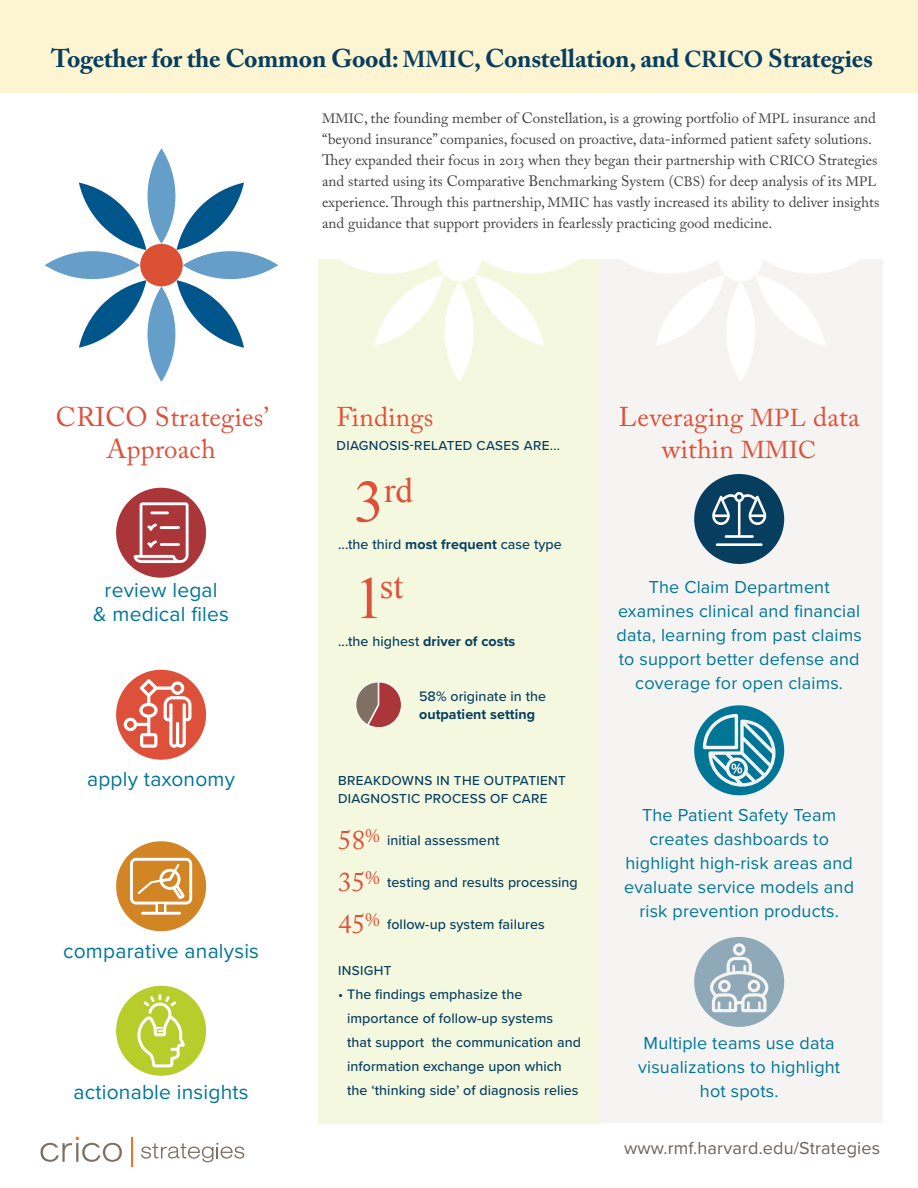
<style>
.page{position:relative;width:918px;height:1188px;background:#fff}
.page>*{position:absolute;margin:0;border:0;box-sizing:border-box;transform-origin:0 0}
.t1{font:34.95px "Times New Roman";color:#dd513b}
.t2{font:27px/32.4px "Adobe Caslon Pro";letter-spacing:.01em;color:#dd513b;text-align:center}
.t3{font:700 25.5px "Adobe Caslon Pro";letter-spacing:-.01em;color:#073e5f}
.t4{font:21px/24px "Proxima Nova";letter-spacing:.01em;color:#007697;text-align:center}
.t5{font:18px/24px "Proxima Nova";letter-spacing:.01em;color:#007697;text-align:center}
.t6{font:18px "Proxima Nova";letter-spacing:.01em;color:#6c625c}
.t7{font:15px/21px "Adobe Caslon Pro";color:#414042}
.t8{font:500 14.25px/24px "Proxima Nova";letter-spacing:.005em;color:#073e5f}
.t9{font:700 14.25px "Proxima Nova";letter-spacing:.005em;color:#073e5f}
.t10{font:500 13.5px/18px "Proxima Nova";letter-spacing:.025em;color:#073e5f}
.s1{font-size:22.95px}
.s2{font-size:13.5px}
.s3{font-size:60px}
.s4{font-weight:700}
.s5{font-family:"Adobe Caslon Pro";font-weight:400;font-size:27px;color:#dd513b}
.s6{font-size:24.3px}
</style>
<div class="page">
<div style="left:0;top:0;width:918px;height:92px;background:#fdf4d2"></div>
<svg style="left:116px;top:841px;width:90px;height:90px"></svg>
<svg style="left:116px;top:670px;width:90px;height:90px"></svg>
<svg style="left:116px;top:488px;width:90px;height:90px"></svg>
<svg style="left:116px;top:986px;width:90px;height:90px"></svg>
<div style="left:318px;top:259px;width:283px;height:865px;background:#f4f8df"></div>
<svg style="left:355px;top:681px;width:47px;height:47px"></svg>
<div style="left:600px;top:259px;width:283px;height:864px;background:#f5f4f2"></div>
<svg style="left:694px;top:705px;width:90px;height:90px"></svg>
<svg style="left:694px;top:937px;width:90px;height:90px"></svg>
<div style="left:694px;top:474px;width:90px;height:90px;background:#073e5f;border-radius:50%"></div>
<hr style="left:716px;top:543px;width:47px;height:3px;background:#fff">
<svg style="left:712px;top:492px;width:54px;height:46px"></svg>
<svg style="left:726px;top:281px;width:29px;height:101px"></svg>
<svg style="left:622px;top:259px;width:238px;height:87px"></svg>
<svg style="left:141px;top:1143px;width:103px;height:19px"></svg>
<svg style="left:40px;top:1137px;width:82px;height:25px"></svg>
<svg style="left:131px;top:1138px;width:1px;height:29px"></svg>
<div style="left:148px;top:148px;width:27px;height:96px;background:#659ec8;border-radius:50%"></div>
<svg style="left:183px;top:251px;width:95px;height:28px;background:#7aabcf"></svg>
<div style="left:140px;top:244px;width:43px;height:42px;background:#db5133;border-radius:50%"></div>
<div style="left:148px;top:286px;width:27px;height:96px;background:#659ec8;border-radius:50%"></div>
<svg style="left:45px;top:251px;width:95px;height:28px;background:#7aabcf"></svg>
<svg style="left:177px;top:183px;width:67px;height:67px"></svg>
<svg style="left:177px;top:280px;width:67px;height:68px"></svg>
<svg style="left:79px;top:280px;width:67px;height:68px"></svg>
<svg style="left:79px;top:183px;width:67px;height:67px"></svg>
<svg style="left:445px;top:281px;width:29px;height:101px"></svg>
<svg style="left:339px;top:259px;width:240px;height:87px"></svg>
<h3 class="t3" style="left:51px;top:43px;width:823px">Together for the Common Good: <span class="s1">MMIC</span>, Constellation, and <span class="s1">CRICO</span> Strategies</h3>
<p class="t7" style="left:322px;top:107px;width:559px"><span class="s2">MMIC</span>, the founding member of Constellation, is a growing portfolio of <span class="s2">MPL</span> insurance and “beyond insurance” companies, focused on proactive, data-informed patient safety solutions.<br>They expanded their focus in 2013 when they began their partnership with <span class="s2">CRICO</span> Strategies and started using its Comparative Benchmarking System (<span class="s2">CBS</span>) for deep analysis of its <span class="s2">MPL </span>experience. Through this partnership, <span class="s2">MMIC</span> has vastly increased its ability to deliver insights and guidance that support providers in fearlessly practicing good medicine.</p>
<h2 class="t2" style="left:56px;top:400px;width:215px">CRICO Strategies’<br>Approach</h2>
<h3 class="t4" style="left:93px;top:578px;width:137px">review legal<br>&amp; medical files</h3>
<h3 class="t4" style="left:87px;top:766px;width:149px">apply taxonomy</h3>
<h3 class="t4" style="left:63px;top:939px;width:197px">comparative analysis</h3>
<h3 class="t4" style="left:74px;top:1079px;width:177px">actionable insights</h3>
<h2 class="t2" style="left:337px;top:400px;width:98px">Findings</h2>
<p class="t10" style="left:337px;top:436px;width:225px">DIAGNOSIS-RELATED CASES ARE...</p>
<h1 class="t1" style="left:354px;top:466px;width:61px"><span class="s3">3</span>rd</h1>
<p class="t8" style="left:338px;top:532px;width:225px">...the third <span class="s4">most frequent</span> case type</p>
<h1 class="t1" style="left:354px;top:563px;width:51px"><span class="s3">1</span>st</h1>
<p class="t8" style="left:338px;top:629px;width:179px">...the highest <span class="s4">driver of costs</span></p>
<p class="t8" style="left:419px;top:683px;width:129px">58% originate in the</p>
<p class="t9" style="left:419px;top:703px;width:118px">outpatient setting</p>
<p class="t10" style="left:338px;top:771px;width:229px">BREAKDOWNS IN THE OUTPATIENT<br>DIAGNOSTIC PROCESS OF CARE</p>
<p class="t8" style="left:338px;top:827px;width:163px"><span class="s5">58</span><sup>%</sup> initial assessment</p>
<p class="t8" style="left:338px;top:869px;width:241px"><span class="s5">35</span><sup>%</sup> testing and results processing</p>
<p class="t8" style="left:338px;top:911px;width:208px"><span class="s5">45</span><sup>%</sup> follow-up system failures</p>
<p class="t10" style="left:338px;top:961px;width:55px">INSIGHT</p>
<p class="t8" style="left:347px;top:982px;width:235px;text-indent:-9px">• The findings emphasize the importance of follow-up systems that support the communication and information exchange upon which the ‘thinking side’ of diagnosis relies</p>
<h2 class="t2" style="left:619px;top:400px;width:242px">Leveraging <span class="s6">MPL</span> data within <span class="s6">MMIC</span></h2>
<p class="t5" style="left:617px;top:574px;width:247px">The Claim Department examines clinical and financial data, learning from past claims to support better defense and coverage for open claims.</p>
<p class="t5" style="left:624px;top:802px;width:231px">The Patient Safety Team creates dashboards to highlight high-risk areas and evaluate service models and risk prevention products.</p>
<p class="t5" style="left:638px;top:1030px;width:204px">Multiple teams use data visualizations to highlight hot spots.</p>
<p class="t6" style="left:624px;top:1134px;width:258px">www.rmf.harvard.edu/Strategies</p>
</div>
